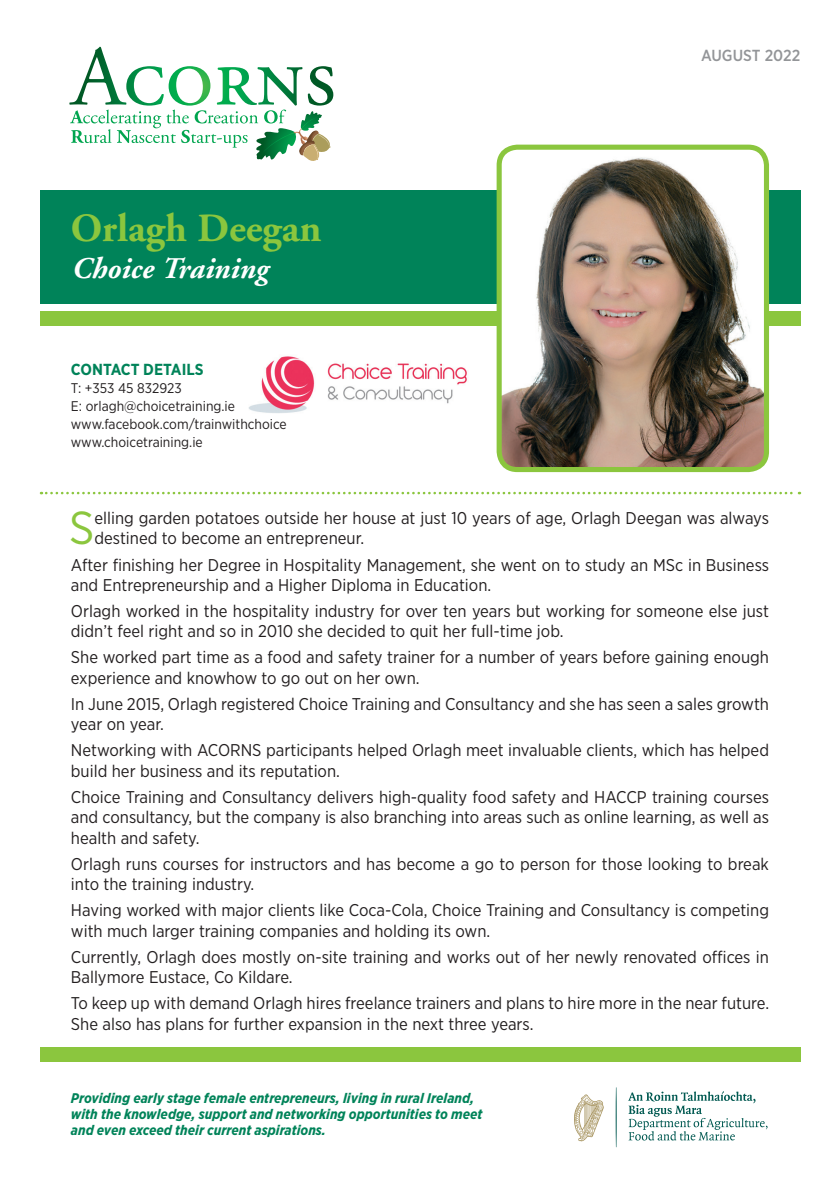
<style>
.page{position:relative;width:840px;height:1191px;background:#fff}
.page>*{position:absolute;margin:0;border:0;box-sizing:border-box;transform-origin:0 0}
.t1{font:46.2px "Gotham Narrow";color:#8bc63e}
.t2{font:700 40px "Adobe Garamond";color:#8bc63e}
.t3{font:italic 700 30px "Adobe Garamond";color:#fff}
.t4{font:17px/20.4px "Gotham Narrow";color:#231f20}
.t5{font:700 16px "Gotham Narrow";color:#008359}
.t6{font:500 16px "Gotham Narrow";color:#939598}
.t7{font:italic 700 14px/16px "Gotham Narrow";color:#008359}
.t8{font:14px/18px "Gotham Narrow";color:#231f20}
</style>
<div class="page">
<img style="left:248px;top:356px;width:219px;height:57px">
<div style="left:40px;top:1047px;width:759px;height:14px;background:#8bc63e"></div>
<div style="left:40px;top:190px;width:759px;height:114px;background:#008359"></div>
<div style="left:40px;top:311px;width:759px;height:15px;background:#8bc63e"></div>
<img style="left:502px;top:147px;width:264px;height:320px">
<div style="left:496px;top:145px;width:272px;height:327px;border:5px solid #8bc63e;border-radius:18px"></div>
<svg style="left:41px;top:492px;width:758px;height:2px"></svg>
<svg style="left:69px;top:47px;width:264px;height:114px"></svg>
<svg style="left:628px;top:1091px;width:139px;height:49px"></svg>
<svg style="left:615px;top:1088px;width:1px;height:59px"></svg>
<svg style="left:574px;top:1094px;width:29px;height:47px"></svg>
<h2 class="t2" style="left:71px;top:206px;width:252px">Orlagh Deegan</h2>
<h3 class="t3" style="left:71px;top:252px;width:198px">Choice Training</h3>
<p class="t5" style="left:71px;top:359px;width:134px">CONTACT DETAILS</p>
<p class="t8" style="left:71px;top:379px;width:217px">T: +353 45 832923<br>E: orlagh@choicetraining.ie www.facebook.com/trainwithchoice www.choicetraining.ie</p>
<p class="t6" style="left:700px;top:45px;width:101px">AUGUST 2022</p>
<h1 class="t1" style="left:69px;top:499px;width:27px">S</h1>
<p class="t4" style="left:94px;top:507px;width:675px">elling garden potatoes outside her house at just 10 years of age, Orlagh Deegan was always destined to become an entrepreneur.</p>
<p class="t4" style="left:71px;top:554px;width:699px">After finishing her Degree in Hospitality Management, she went on to study an MSc in Business and Entrepreneurship and a Higher Diploma in Education.</p>
<p class="t4" style="left:71px;top:600px;width:699px">Orlagh worked in the hospitality industry for over ten years but working for someone else just didn’t feel right and so in 2010 she decided to quit her full-time job.</p>
<p class="t4" style="left:71px;top:647px;width:699px">She worked part time as a food and safety trainer for a number of years before gaining enough experience and knowhow to go out on her own.</p>
<p class="t4" style="left:71px;top:693px;width:699px">In June 2015, Orlagh registered Choice Training and Consultancy and she has seen a sales growth year on year.</p>
<p class="t4" style="left:71px;top:740px;width:699px">Networking with ACORNS participants helped Orlagh meet invaluable clients, which has helped build her business and its reputation.</p>
<p class="t4" style="left:71px;top:786px;width:699px;text-align:justify">Choice Training and Consultancy delivers high-quality food safety and HACCP training courses and consultancy, but the company is also branching into areas such as online learning, as well as health and safety.</p>
<p class="t4" style="left:71px;top:853px;width:699px">Orlagh runs courses for instructors and has become a go to person for those looking to break into the training industry.</p>
<p class="t4" style="left:71px;top:899px;width:699px">Having worked with major clients like Coca-Cola, Choice Training and Consultancy is competing with much larger training companies and holding its own.</p>
<p class="t4" style="left:71px;top:946px;width:699px">Currently, Orlagh does mostly on-site training and works out of her newly renovated offices in<br>Ballymore Eustace, Co Kildare.</p>
<p class="t4" style="left:71px;top:992px;width:699px">To keep up with demand Orlagh hires freelance trainers and plans to hire more in the near future.<br>She also has plans for further expansion in the next three years.</p>
<p class="t7" style="left:71px;top:1089px;width:413px">Providing early stage female entrepreneurs, living in rural Ireland, with the knowledge, support and networking opportunities to meet and even exceed their current aspirations.</p>
</div>
